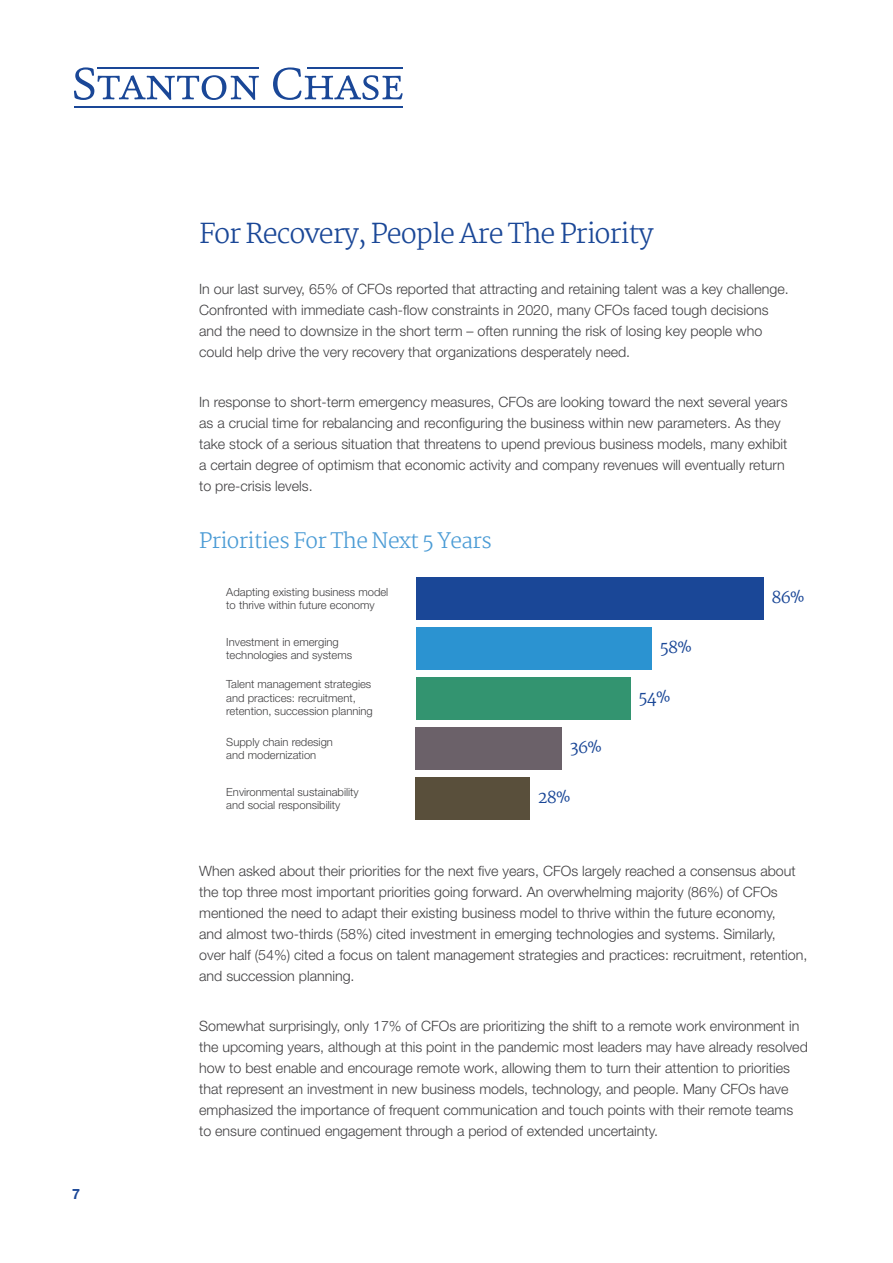
<style>
.page{position:relative;width:893px;height:1263px;background:#fff}
.page>*{position:absolute;margin:0;border:0;box-sizing:border-box;transform-origin:0 0}
.t1{font:300 27px "Martel";letter-spacing:-.04em;color:#1a4797}
.t2{font:300 21px "Martel";letter-spacing:-.03em;color:#4a9bd5}
.t3{font:16.5px "Martel";letter-spacing:-.04em;color:#1a4797}
.t4{font:300 14.25px/21px "Helvetica Neue LT Pro";color:#414042}
.t5{font:700 14.25px "Helvetica Neue LT Pro";color:#1a4797}
.t6{font:300 11.25px/13.5px "Helvetica Neue LT Pro";color:#414042}
</style>
<div class="page">
<svg style="left:74px;top:67px;width:185px;height:33px"></svg>
<svg style="left:273px;top:67px;width:130px;height:33px"></svg>
<hr style="left:74px;top:106px;width:329px;height:2px;background:#1a4797">
<hr style="left:98px;top:67px;width:161px;height:2px;background:#1a4797">
<hr style="left:307px;top:67px;width:95px;height:2px;background:#1a4797">
<div style="left:416px;top:577px;width:348px;height:43px;background:#1a4797"></div>
<div style="left:416px;top:627px;width:236px;height:43px;background:#2b93d1"></div>
<div style="left:416px;top:677px;width:214px;height:43px;background:#339470"></div>
<div style="left:416px;top:727px;width:146px;height:43px;background:#6b6169"></div>
<div style="left:416px;top:777px;width:114px;height:43px;background:#594f3b"></div>
<p class="t5" style="left:72px;top:1185px;width:9px">7</p>
<h1 class="t1" style="left:199px;top:218px;width:456px">For Recovery, People Are The Priority</h1>
<p class="t4" style="left:199px;top:278px;width:591px">In our last survey, 65% of CFOs reported that attracting and retaining talent was a key challenge.<br>Confronted with immediate cash-flow constraints in 2020, many CFOs faced tough decisions and the need to downsize in the short term – often running the risk of losing key people who could help drive the very recovery that organizations desperately need.</p>
<p class="t4" style="left:199px;top:391px;width:590px">In response to short-term emergency measures, CFOs are looking toward the next several years as a crucial time for rebalancing and reconfiguring the business within new parameters. As they take stock of a serious situation that threatens to upend previous business models, many exhibit a certain degree of optimism that economic activity and company revenues will eventually return to pre-crisis levels.</p>
<h2 class="t2" style="left:199px;top:528px;width:294px">Priorities For The Next 5 Years</h2>
<p class="t6" style="left:226px;top:585px;width:164px">Adapting existing business model to thrive within future economy</p>
<p class="t6" style="left:226px;top:635px;width:127px">Investment in emerging technologies and systems</p>
<p class="t6" style="left:226px;top:677px;width:148px">Talent management strategies and practices: recruitment, retention, succession planning</p>
<p class="t6" style="left:226px;top:735px;width:108px">Supply chain redesign and modernization</p>
<p class="t6" style="left:226px;top:785px;width:134px">Environmental sustainability and social responsibility</p>
<p class="t3" style="left:570px;top:738px;width:33px">36%</p>
<p class="t3" style="left:538px;top:788px;width:34px">28%</p>
<p class="t3" style="left:660px;top:638px;width:33px">58%</p>
<p class="t3" style="left:639px;top:688px;width:33px">54%</p>
<p class="t3" style="left:771px;top:588px;width:35px">86%</p>
<p class="t4" style="left:199px;top:860px;width:610px">When asked about their priorities for the next five years, CFOs largely reached a consensus about the top three most important priorities going forward. An overwhelming majority (86%) of CFOs mentioned the need to adapt their existing business model to thrive within the future economy,<br>and almost two-thirds (58%) cited investment in emerging technologies and systems. Similarly,<br>over half (54%) cited a focus on talent management strategies and practices: recruitment, retention, and succession planning.</p>
<p class="t4" style="left:199px;top:1015px;width:610px">Somewhat surprisingly, only 17% of CFOs are prioritizing the shift to a remote work environment in the upcoming years, although at this point in the pandemic most leaders may have already resolved how to best enable and encourage remote work, allowing them to turn their attention to priorities that represent an investment in new business models, technology, and people. Many CFOs have emphasized the importance of frequent communication and touch points with their remote teams to ensure continued engagement through a period of extended uncertainty.</p>
</div>
